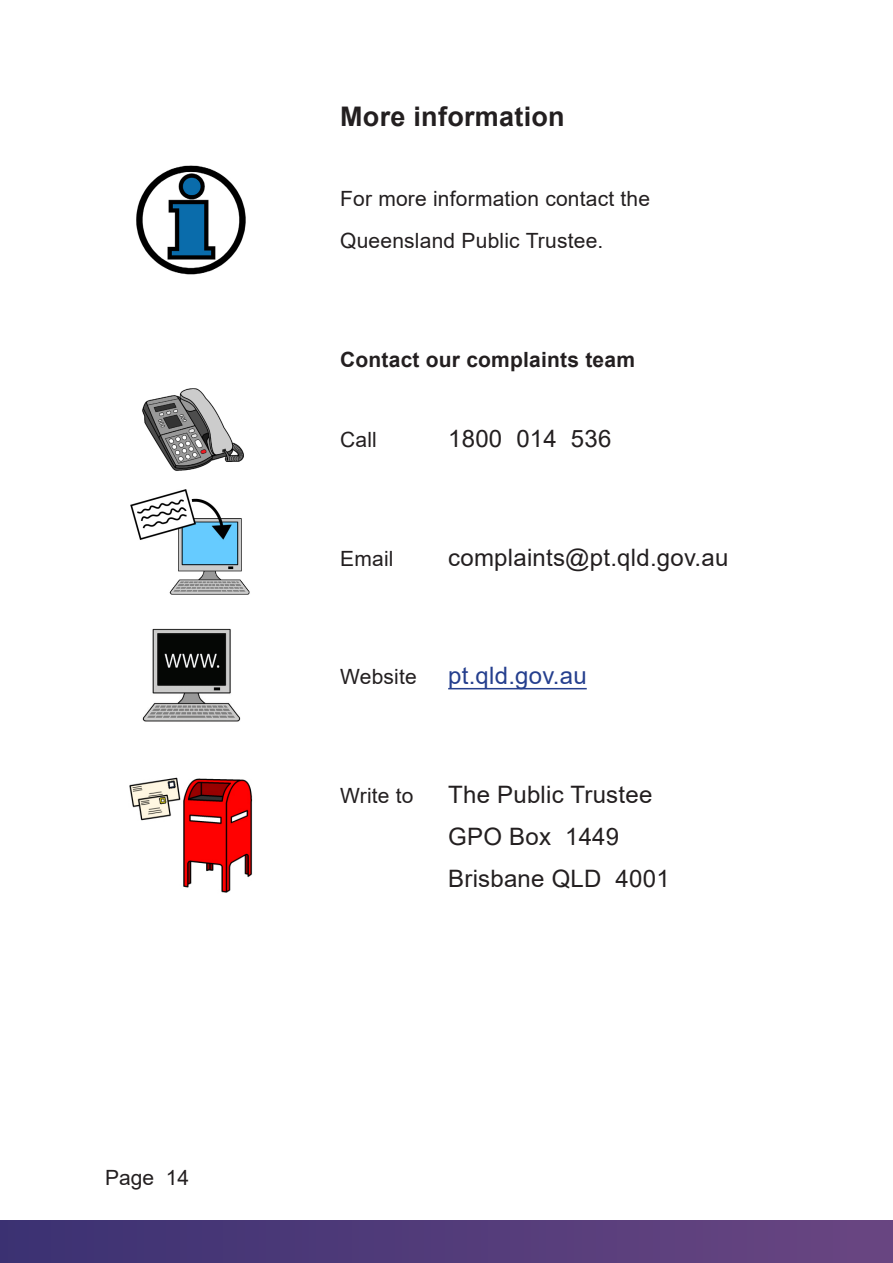
<style>
.page{position:relative;width:893px;height:1263px;background:#fff}
.page>*{position:absolute;margin:0;border:0;box-sizing:border-box;transform-origin:0 0}
.t1{font:700 27px "Arial";letter-spacing:.01em;color:#231f20}
.t2{font:24px/42px "Arial";letter-spacing:.01em;color:#231f20}
.t3{font:24px "Arial";letter-spacing:.01em;color:#253f8e}
.t4{font:21px/42px "Arial";letter-spacing:.01em;color:#231f20}
.t5{font:700 21px "Arial";letter-spacing:.01em;color:#231f20}
</style>
<div class="page">
<div style="left:0;top:1220px;width:893px;height:43px;background:linear-gradient(to right,#3b3172,#6a4682)"></div>
<hr style="left:448px;top:688px;width:139px;height:1px;background:#253f8e">
<img style="left:136px;top:165px;width:110px;height:110px">
<img style="left:142px;top:388px;width:102px;height:83px">
<img style="left:131px;top:490px;width:119px;height:105px">
<img style="left:142px;top:628px;width:99px;height:94px">
<img style="left:129px;top:777px;width:124px;height:116px">
<p class="t4" style="left:105px;top:1156px;width:86px">Page 14</p>
<h2 class="t1" style="left:340px;top:97px;width:226px">More information</h2>
<p class="t4" style="left:340px;top:178px;width:311px">For more information contact the<br>Queensland Public Trustee.</p>
<h3 class="t5" style="left:340px;top:345px;width:296px">Contact our complaints team</h3>
<p class="t4" style="left:340px;top:419px;width:38px">Call</p>
<p class="t2" style="left:448px;top:417px;width:165px">1800 014 536</p>
<p class="t4" style="left:340px;top:537px;width:55px">Email</p>
<p class="t2" style="left:448px;top:536px;width:282px">complaints@pt.qld.gov.au</p>
<p class="t4" style="left:340px;top:656px;width:78px">Website</p>
<p class="t3" style="left:448px;top:659px;width:140px">pt.qld.gov.au</p>
<p class="t4" style="left:340px;top:774px;width:75px">Write to</p>
<p class="t2" style="left:448px;top:773px;width:223px">The Public Trustee<br>GPO Box 1449<br>Brisbane QLD 4001</p>
</div>
